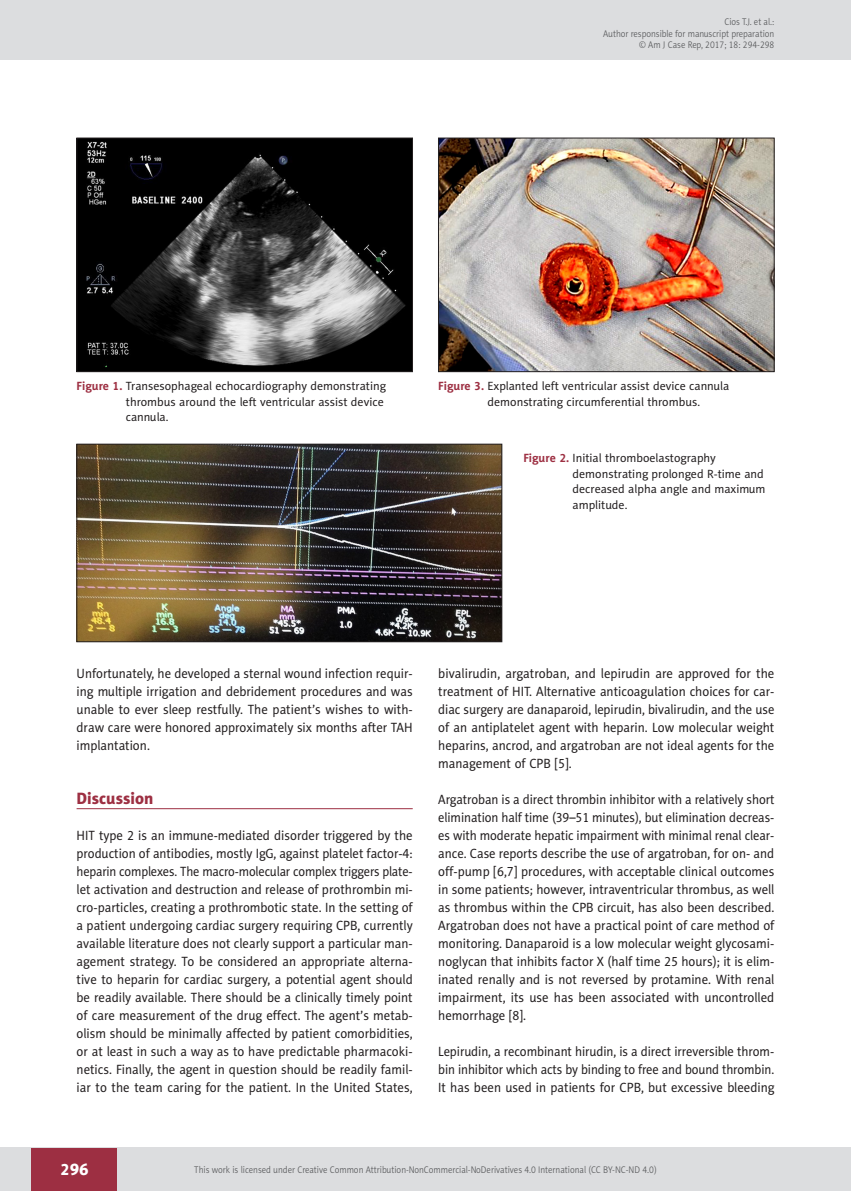
<style>
.page{position:relative;width:851px;height:1191px;background:#fff}
.page>*{position:absolute;margin:0;border:0;box-sizing:border-box;transform-origin:0 0}
.AJCR_Headline_1{font:16.5px "Naomi Sans EFN Heavy";color:#9d2f42}
.t1{font:16.5px "Naomi Sans EFN Heavy";color:#fff}
.AJCR_Body{font:13.5px/18px "Naomi Sans EFN";color:#231f20;text-align:justify;scale:.95 1}
.AJCR_Body-2{font:13.5px/18px "Naomi Sans EFN";color:#231f20;text-align:justify;scale:.94 1}
.AJCR_Body-3{font:13.5px/18px "Naomi Sans EFN";color:#231f20;text-align:justify;scale:.96 1}
.AJCR_Rycina_tytul{font:12px/15.8px "Naomi Sans EFN";color:#231f20}
.AJCR_pagina_zywa{font:9.75px/11.2px "Naomi Sans EFN Light";color:#57585a;text-align:right;scale:.9 1}
.AJCR_pagina_sygnatur{font:9.75px "Naomi Sans EFN Light";color:#57585a;scale:.9 1}
.s1{font-weight:700;color:#9d2f42}
</style>
<div class="page">
<hr style="left:77px;top:808px;width:335px;height:1px;background:#9d2f42">
<img style="left:79px;top:140px;width:331px;height:230px">
<div style="left:77px;top:138px;width:335px;height:234px;border:1px solid #231f20"></div>
<img style="left:440px;top:140px;width:332px;height:230px">
<div style="left:438px;top:138px;width:336px;height:234px;border:1px solid #231f20"></div>
<img style="left:79px;top:446px;width:421px;height:194px">
<div style="left:77px;top:444px;width:425px;height:198px;border:1px solid #231f20"></div>
<div style="left:0;top:1148px;width:850px;height:43px;background:#dcdddf"></div>
<div style="left:32px;top:1147px;width:85px;height:43px;background:#9d2f42"></div>
<div style="left:0;top:0;width:850px;height:60px;background:#dcdddf"></div>
<hr style="left:850px;top:0;width:1px;height:60px;background:#dcdddf">
<p class="AJCR_pagina_zywa" style="left:603px;top:16px;width:192px">Cios T.J. et al.:<br>Author responsible for manuscript preparation</p>
<p class="AJCR_pagina_sygnatur" style="left:639px;top:39px;width:152px">© Am J Case Rep, 2017; 18: 294-298</p>
<p class="AJCR_Rycina_tytul" style="left:126px;top:378px;width:261px;text-indent:-49px"><span class="s1">Figure 1.</span> Transesophageal echocardiography demonstrating thrombus around the left ventricular assist device cannula.</p>
<p class="AJCR_Rycina_tytul" style="left:487px;top:378px;width:243px;text-indent:-49px"><span class="s1">Figure 3.</span> Explanted left ventricular assist device cannula demonstrating circumferential thrombus.</p>
<p class="AJCR_Rycina_tytul" style="left:572px;top:450px;width:194px;text-indent:-49px"><span class="s1">Figure 2.</span> Initial thromboelastography demonstrating prolonged R-time and decreased alpha angle and maximum amplitude.</p>
<p class="AJCR_Body" style="left:77px;top:664px;width:355px">Unfortunately, he developed a sternal wound infection requir&shy;ing multiple irrigation and debridement procedures and was unable to ever sleep restfully. The patient’s wishes to with&shy;draw care were honored approximately six months after TAH implantation.</p>
<p class="AJCR_Headline_1" style="left:77px;top:788px;width:78px">Discussion</p>
<p class="AJCR_Body" style="left:77px;top:826px;width:355px">HIT type 2 is an immune-mediated disorder triggered by the production of antibodies, mostly IgG, against platelet factor-4: heparin complexes. The macro-molecular complex triggers plate&shy;let activation and destruction and release of prothrombin mi&shy;cro-particles, creating a prothrombotic state. In the setting of a patient undergoing cardiac surgery requiring CPB, currently available literature does not clearly support a particular man&shy;agement strategy. To be considered an appropriate alterna&shy;tive to heparin for cardiac surgery, a potential agent should be readily available. There should be a clinically timely point of care measurement of the drug effect. The agent’s metab&shy;olism should be minimally affected by patient comorbidities, or at least in such a way as to have predictable pharmacoki&shy;netics. Finally, the agent in question should be readily famil&shy;iar to the team caring for the patient. In the United States,</p>
<p class="AJCR_Body-3" style="left:438px;top:664px;width:352px">bivalirudin, argatroban, and lepirudin are approved for the treatment of HIT. Alternative anticoagulation choices for car&shy;diac surgery are danaparoid, lepirudin, bivalirudin, and the use of an antiplatelet agent with heparin. Low molecular weight heparins, ancrod, and argatroban are not ideal agents for the management of CPB [5].</p>
<p class="AJCR_Body-2" style="left:438px;top:790px;width:359px">Argatroban is a direct thrombin inhibitor with a relatively short elimination half time (39–51 minutes), but elimination decreas&shy;es with moderate hepatic impairment with minimal renal clear&shy;ance. Case reports describe the use of argatroban, for on- and off-pump [6,7] procedures, with acceptable clinical outcomes in some patients; however, intraventricular thrombus, as well as thrombus within the CPB circuit, has also been described.<br>Argatroban does not have a practical point of care method of monitoring. Danaparoid is a low molecular weight glycosami&shy;noglycan that inhibits factor X (half time 25 hours); it is elim&shy;inated renally and is not reversed by protamine. With renal impairment, its use has been associated with uncontrolled hemorrhage [8].</p>
<p class="AJCR_Body-2" style="left:438px;top:1042px;width:359px">Lepirudin, a recombinant hirudin, is a direct irreversible throm&shy;bin inhibitor which acts by binding to free and bound thrombin.<br>It has been used in patients for CPB, but excessive bleeding</p>
<p class="t1" style="left:60px;top:1159px;width:30px">296</p>
<p class="AJCR_pagina_zywa" style="left:194px;top:1164px;width:515px">This work is licensed under Creative Common Attribution-NonCommercial-NoDerivatives 4.0 International (CC BY-NC-ND 4.0)</p>
</div>
